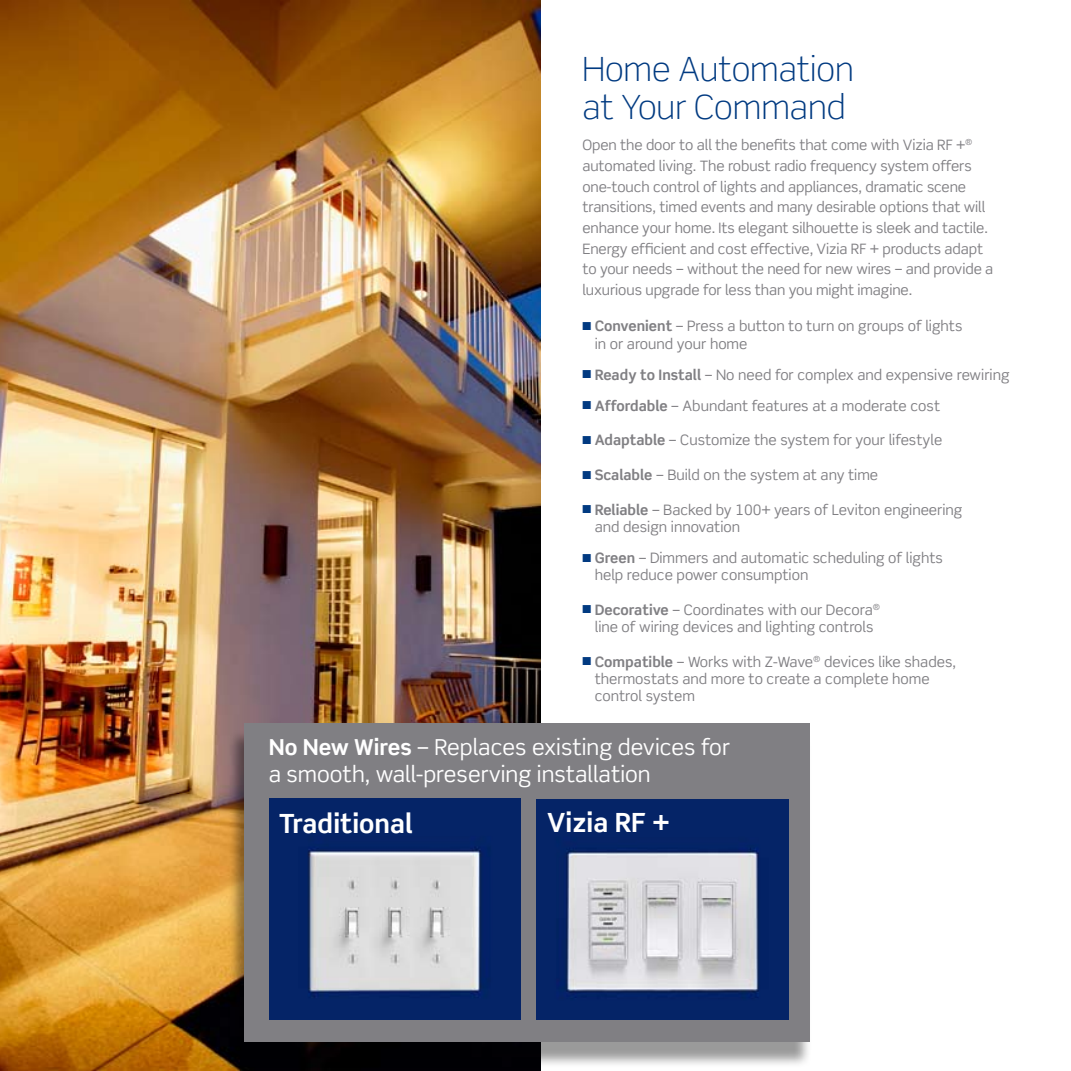
<style>
.page{position:relative;width:1071px;height:1071px;background:#fff}
.page>*{position:absolute;margin:0;border:0;box-sizing:border-box;transform-origin:0 0}
.t1{font:300 33.43px/38.5px "Scene";color:#013a81}
.t2{font:700 26.43px "Scene";color:#fff}
.t3{font:22.05px/26.4px "Scene";color:#fff}
.t4{font:14.35px/20.7px "Scene";letter-spacing:-.005em;color:#807f83}
.s1{color:#013a81}
.s2{font-weight:700}
.s3{font-family:"Scene Alt"}
</style>
<div class="page">
<img style="left:0;top:0;width:540px;height:1071px">
<div style="left:228px;top:730px;width:592px;height:341px;background:#000;opacity:.4"></div>
<div style="left:244px;top:724px;width:565px;height:318px;background:#807f83"></div>
<img style="left:269px;top:798px;width:252px;height:222px">
<img style="left:536px;top:799px;width:252px;height:221px">
<h1 class="t1" style="left:582px;top:50px;width:273px">Home Automation at Your Command</h1>
<p class="t4" style="left:582px;top:135px;width:412px">Open the door to all the benefits that come with Vizia RF +<sup>® </sup>automated living. The robust radio frequency system offers one-touch control of lights and appliances, dramatic scene transitions, timed events and many desirable options that will enhance your home. Its elegant silhouette is sleek and tactile.<br>Energy efficient and cost effective, Vizia RF + products adapt to your needs – without the need for new wires – and provide a luxurious upgrade for less than you might imagine.</p>
<p class="t4" style="left:595px;top:317px;width:369px;line-height:17.3px;text-indent:-12px"><span class="s1">■</span> <span class="s2">Convenient</span> – Press a button to turn on groups of lights in or around your home</p>
<p class="t4" style="left:582px;top:364px;width:429px"><span class="s1">■</span> <span class="s2">Ready to Install</span> – No need for complex and expensive rewiring</p>
<p class="t4" style="left:582px;top:395px;width:359px"><span class="s1">■</span> <span class="s2">Affordable</span> – Abundant features at a moderate cost</p>
<p class="t4" style="left:582px;top:430px;width:361px"><span class="s1">■</span> <span class="s2">Adaptable</span> – Customize the system for your lifestyle</p>
<p class="t4" style="left:582px;top:464px;width:297px"><span class="s1">■</span> <span class="s2">Scalable</span> – Build on the system at any time</p>
<p class="t4" style="left:595px;top:501px;width:369px;line-height:17.3px;text-indent:-12px"><span class="s1">■</span> <span class="s2">Reliable</span> – Backed by <span class="s3">100</span>+ years of Leviton engineering and design innovation</p>
<p class="t4" style="left:595px;top:549px;width:350px;line-height:17.3px;text-indent:-12px"><span class="s1">■</span> <span class="s2">Green</span> – Dimmers and automatic scheduling of lights help reduce power consumption</p>
<p class="t4" style="left:582px;top:601px;width:299px;line-height:17.3px;text-align:center"><span class="s1">■</span> <span class="s2">Decorative</span> – Coordinates with our Decora<sup>® </sup>line of wiring devices and lighting controls</p>
<p class="t4" style="left:595px;top:653px;width:363px;line-height:17.3px;text-indent:-12px"><span class="s1">■</span> <span class="s2">Compatible</span> – Works with Z-Wave<sup>®</sup> devices like shades, thermostats and more to create a complete home control system</p>
<h3 class="t3" style="left:269px;top:734px;width:463px"><span class="s2">No New Wires</span> – Replaces existing devices for a smooth, wall-preserving installation</h3>
<h2 class="t2" style="left:279px;top:807px;width:135px">Traditional</h2>
<h2 class="t2" style="left:547px;top:806px;width:124px">Vizia RF +</h2>
</div>
